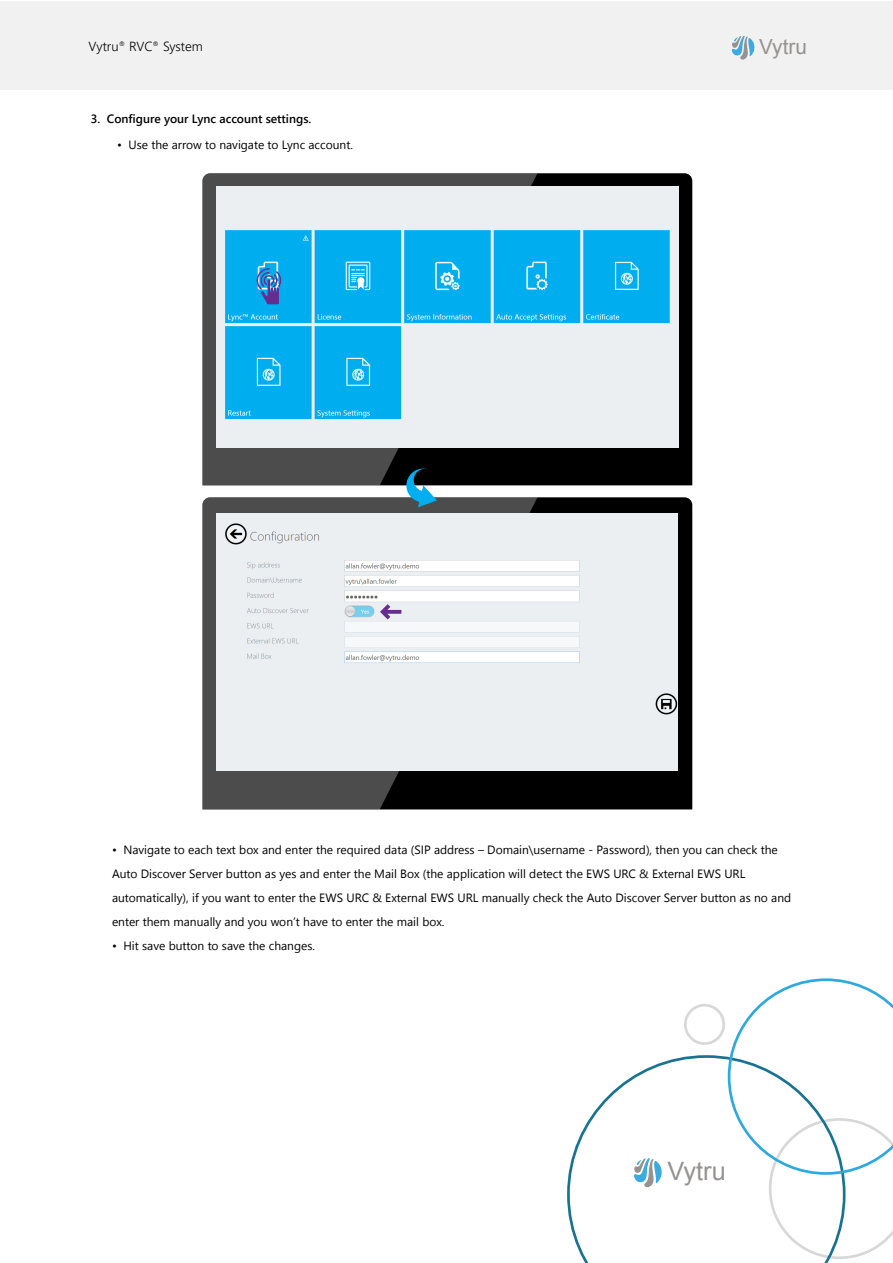
<style>
.page{position:relative;width:893px;height:1263px;background:#fff}
.page>*{position:absolute;margin:0;border:0;box-sizing:border-box;transform-origin:0 0}
.t1{font:25.35px "Arial";color:#959290}
.t2{font:20.7px "Arial";color:#959290}
.t3{font:300 13.2px "Segoe UI";color:#020202}
.t4{font:12px/24px "Segoe UI";color:#000}
.t5{font:600 12px "Segoe UI";color:#000}
</style>
<div class="page">
<div style="left:537px;top:173px;width:155px;height:312px;background:#000"></div>
<svg style="left:202px;top:173px;width:335px;height:312px;background:#3d3d3d"></svg>
<div style="left:537px;top:497px;width:155px;height:312px;background:#000"></div>
<svg style="left:202px;top:497px;width:335px;height:312px;background:#393939"></svg>
<img style="left:216px;top:513px;width:461px;height:258px">
<svg style="left:380px;top:604px;width:21px;height:15px"></svg>
<img style="left:216px;top:186px;width:463px;height:261px">
<svg style="left:405px;top:467px;width:32px;height:40px"></svg>
<svg style="left:257px;top:268px;width:24px;height:36px"></svg>
<div style="left:684px;top:1004px;width:41px;height:41px;border:3px solid #d7d9d8;border-radius:50%"></div>
<svg style="left:567px;top:1055px;width:263px;height:208px"></svg>
<svg style="left:728px;top:978px;width:165px;height:281px"></svg>
<div style="left:0;top:1px;width:893px;height:89px;background:#f1f1f1"></div>
<svg style="left:731px;top:36px;width:24px;height:24px"></svg>
<p class="t3" style="left:89px;top:36px;width:116px">Vytru<sup>®</sup> RVC<sup>®</sup> System</p>
<h2 class="t2" style="left:759px;top:32px;width:49px">Vytru</h2>
<p class="t5" style="left:91px;top:109px;width:222px">3. Configure your Lync account settings.</p>
<p class="t4" style="left:117px;top:132px;width:238px">• Use the arrow to navigate to Lync account.</p>
<p class="t4" style="left:112px;top:837px;width:681px">• Navigate to each text box and enter the required data (SIP address – Domain\username - Password), then you can check the Auto Discover Server button as yes and enter the Mail Box (the application will detect the EWS URC &amp; External EWS URL automatically), if you want to enter the EWS URC &amp; External EWS URL manually check the Auto Discover Server button as no and enter them manually and you won’t have to enter the mail box.</p>
<p class="t4" style="left:112px;top:933px;width:205px">• Hit save button to save the changes.</p>
<h1 class="t1" style="left:667px;top:1154px;width:60px">Vytru</h1>
</div>
